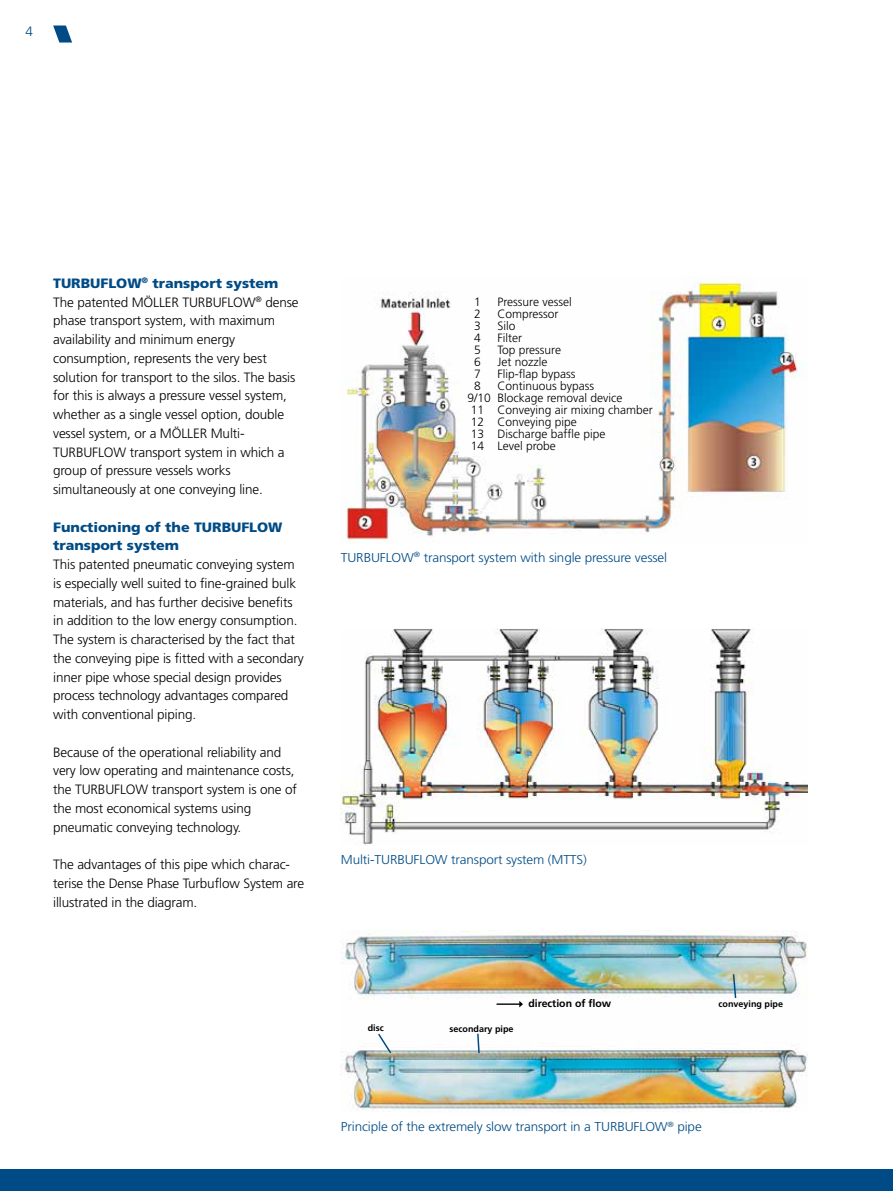
<style>
.page{position:relative;width:893px;height:1191px;background:#fff}
.page>*{position:absolute;margin:0;border:0;box-sizing:border-box;transform-origin:0 0}
.t1{font:300 13.5px/18.8px "Frutiger";letter-spacing:-.01em;color:#000}
.t2{font:900 13.5px/18.8px "Frutiger";color:#004b85;scale:1.05 1}
.t3{font:300 13.5px "Frutiger";color:#004b85}
.t4{font:300 12.9px "Frutiger";letter-spacing:-.01em;color:#004b85;scale:1.05 1}
.t5{font:300 12px/12px "Frutiger";color:#000}
.t6{font:700 10.5px "Frutiger";color:#000}
.t7{font:700 9px "Frutiger";color:#000}
.s1{font-weight:900;color:#004b85}
</style>
<div class="page">
<div style="left:0;top:1169px;width:893px;height:22px;background:#004b85"></div>
<svg style="left:53px;top:26px;width:19px;height:17px"></svg>
<img style="left:341px;top:276px;width:462px;height:265px">
<img style="left:341px;top:628px;width:467px;height:217px">
<img style="left:341px;top:930px;width:467px;height:182px">
<svg style="left:497px;top:1000px;width:26px;height:7px"></svg>
<svg style="left:732px;top:972px;width:5px;height:27px"></svg>
<svg style="left:476px;top:1032px;width:5px;height:22px"></svg>
<svg style="left:377px;top:1032px;width:16px;height:23px"></svg>
<p class="t3" style="left:26px;top:23px;width:9px">4</p>
<p class="t1" style="left:53px;top:274px;width:247px"><span class="s1">TURBUFLOW</span><sup>®</sup> <span class="s1">transport system </span>The patented MÖLLER TURBUFLOW<sup>®</sup> dense phase transport system, with maximum availability and minimum energy consumption, represents the very best solution for transport to the silos. The basis for this is always a pressure vessel system, whether as a single vessel option, double vessel system, or a MÖLLER Multi-TURBUFLOW transport system in which a group of pressure vessels works simultaneously at one conveying line.</p>
<p class="t2" style="left:53px;top:517px;width:220px">Functioning of the TURBUFLOW transport system</p>
<p class="t1" style="left:53px;top:555px;width:252px">This patented pneumatic conveying system is especially well suited to fine-grained bulk materials, and has further decisive benefits in addition to the low energy consumption.<br>The system is characterised by the fact that the conveying pipe is fitted with a secondary inner pipe whose special design provides process technology advantages compared with conventional piping.</p>
<p class="t1" style="left:53px;top:743px;width:245px">Because of the operational reliability and very low operating and maintenance costs, the TURBUFLOW transport system is one of the most economical systems using pneumatic conveying technology.</p>
<p class="t1" style="left:53px;top:855px;width:253px">The advantages of this pipe which charac&shy;terise the Dense Phase Turbuflow System are illustrated in the diagram.</p>
<p class="t4" style="left:341px;top:852px;width:236px">Multi-TURBUFLOW transport system (MTTS)</p>
<p class="t5" style="left:474px;top:296px;width:8px">1</p>
<p class="t5" style="left:497px;top:296px;width:76px">Pressure vessel</p>
<p class="t5" style="left:474px;top:308px;width:8px">2</p>
<p class="t5" style="left:497px;top:308px;width:63px">Compressor</p>
<p class="t5" style="left:474px;top:320px;width:8px">3</p>
<p class="t5" style="left:497px;top:320px;width:19px">Silo</p>
<p class="t5" style="left:474px;top:332px;width:8px">4</p>
<p class="t5" style="left:497px;top:332px;width:26px">Filter</p>
<p class="t5" style="left:474px;top:344px;width:8px">5</p>
<p class="t5" style="left:497px;top:344px;width:65px">Top pressure</p>
<p class="t5" style="left:474px;top:356px;width:8px">6</p>
<p class="t5" style="left:497px;top:356px;width:51px">Jet nozzle</p>
<p class="t5" style="left:474px;top:368px;width:8px">7</p>
<p class="t5" style="left:497px;top:368px;width:80px">Flip-flap bypass</p>
<p class="t5" style="left:474px;top:380px;width:8px">8</p>
<p class="t5" style="left:467px;top:380px;width:187px;text-indent:30px">Continuous bypass<br>9/10 Blockage removal device<br>11 Conveying air mixing chamber<br>12 Conveying pipe<br>13 Discharge baffle pipe<br>14 Level probe</p>
<p class="t4" style="left:341px;top:550px;width:312px">TURBUFLOW<sup>®</sup> transport system with single pressure vessel</p>
<p class="t7" style="left:368px;top:1022px;width:17px">disc</p>
<p class="t7" style="left:450px;top:1023px;width:66px">secondary pipe</p>
<p class="t6" style="left:529px;top:997px;width:84px">direction of flow</p>
<p class="t7" style="left:719px;top:998px;width:66px">conveying pipe</p>
<p class="t4" style="left:341px;top:1119px;width:345px">Principle of the extremely slow transport in a TURBUFLOW<sup>®</sup> pipe</p>
</div>
